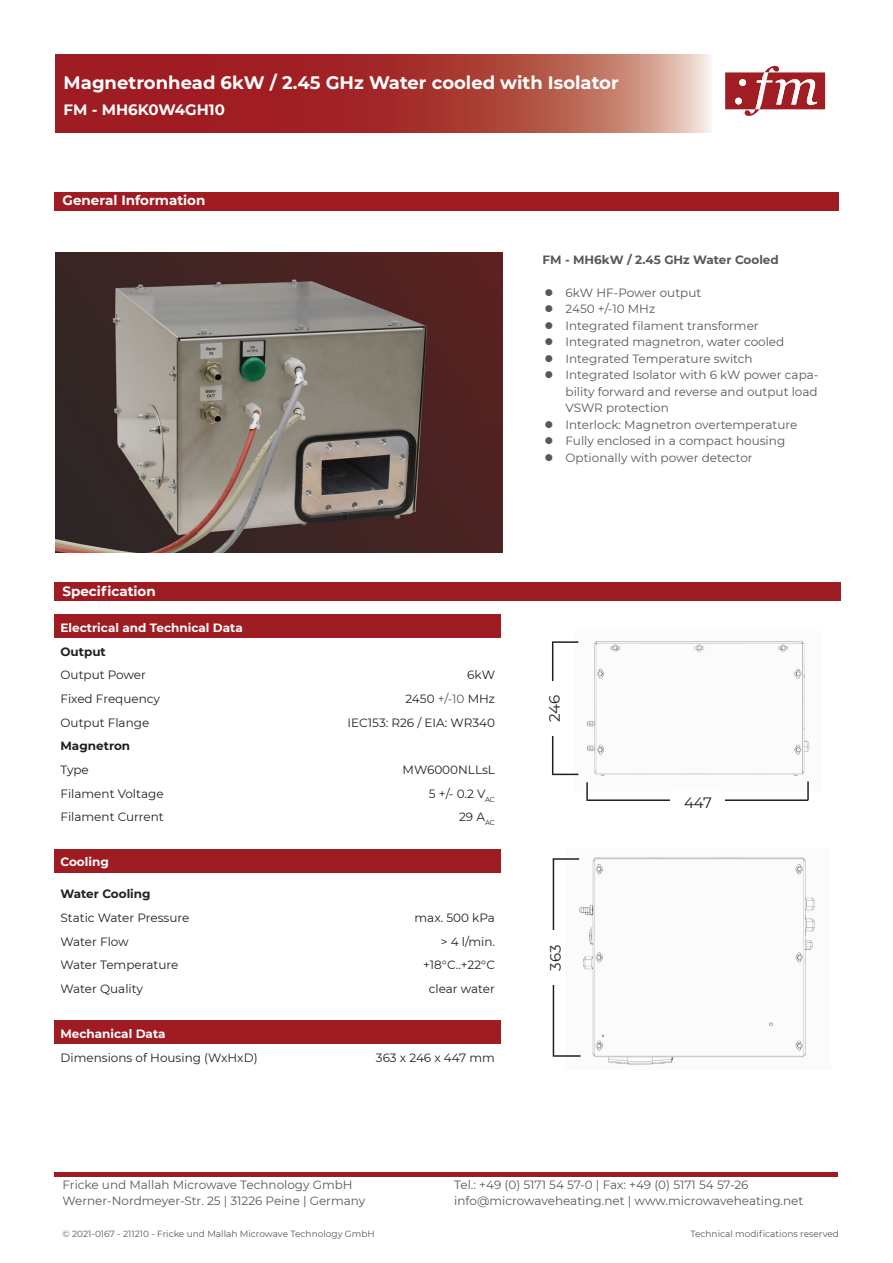
<style>
.page{position:relative;width:893px;height:1263px;background:#fff}
.page>*{position:absolute;margin:0;border:0;box-sizing:border-box;transform-origin:0 0}
.Headline_Category{font:700 18px "Montserrat";color:#fff}
.Headline_Category-2{font:700 15px "Montserrat";color:#fff}
.t1{font:15px "Montserrat";color:#231f20}
.Interrupter{font:700 13.5px "Montserrat";color:#fff}
.t2{font:12px/16.5px "Montserrat";color:#57585a}
.t3{font:12px "Montserrat";color:#231f20}
.t4{font:700 12px "Montserrat";color:#fff}
.Text_8R{font:700 12px "Montserrat";color:#57585a}
.t5{font:700 12px "Montserrat";color:#231f20}
.Text_6R{font:9px "Montserrat";color:#57585a}
.s1{color:#57585a}
</style>
<div class="page">
<div style="left:54px;top:192px;width:784px;height:19px;background:#9f1c22"></div>
<svg style="left:725px;top:66px;width:101px;height:50px"></svg>
<div style="left:54px;top:1171px;width:783px;height:5px;background:#9f1c22"></div>
<svg style="left:55px;top:54px;width:656px;height:78px;background:#ad433f"></svg>
<img style="left:55px;top:252px;width:447px;height:300px">
<div style="left:54px;top:583px;width:786px;height:18px;background:#9f1c22"></div>
<div style="left:55px;top:615px;width:446px;height:23px;background:#9f1c22"></div>
<div style="left:55px;top:849px;width:446px;height:23px;background:#9f1c22"></div>
<div style="left:55px;top:1020px;width:446px;height:24px;background:#9f1c22"></div>
<img style="left:573px;top:641px;width:237px;height:135px">
<img style="left:579px;top:857px;width:236px;height:208px">
<hr style="left:552px;top:642px;width:1px;height:132px;background:#231f20">
<svg style="left:586px;top:782px;width:2px;height:19px"></svg>
<svg style="left:807px;top:781px;width:2px;height:19px"></svg>
<hr style="left:553px;top:859px;width:1px;height:198px;background:#231f20">
<hr style="left:588px;top:799px;width:220px;height:2px;background:#231f20">
<hr style="left:553px;top:858px;width:26px;height:2px;background:#231f20">
<svg style="left:552px;top:774px;width:26px;height:1px"></svg>
<hr style="left:552px;top:641px;width:26px;height:2px;background:#231f20">
<hr style="left:554px;top:1055px;width:27px;height:2px;background:#231f20">
<div style="left:543px;top:681px;width:19px;height:54px;background:#fff"></div>
<div style="left:544px;top:930px;width:19px;height:54px;background:#fff"></div>
<div style="left:671px;top:792px;width:54px;height:18px;background:#fff"></div>
<p class="Headline_Category" style="left:64px;top:69px;width:557px">Magnetronhead 6kW / 2.45 GHz Water cooled with Isolator</p>
<p class="Headline_Category-2" style="left:64px;top:99px;width:163px">FM - MH6K0W4GH10</p>
<p class="Interrupter" style="left:63px;top:191px;width:144px">General Information</p>
<p class="Interrupter" style="left:63px;top:581px;width:95px">Specification</p>
<p class="t4" style="left:61px;top:619px;width:184px">Electrical and Technical Data</p>
<p class="t5" style="left:61px;top:643px;width:47px">Output</p>
<p class="t3" style="left:61px;top:667px;width:87px">Output Power</p>
<p class="t3" style="left:467px;top:667px;width:29px">6kW</p>
<p class="t3" style="left:61px;top:691px;width:101px">Fixed Frequency</p>
<p class="t3" style="left:405px;top:691px;width:91px">2450 <span class="s1">+/-10</span> MHz</p>
<p class="t3" style="left:61px;top:714px;width:90px">Output Flange</p>
<p class="t3" style="left:348px;top:714px;width:149px">IEC153: R26 / EIA: WR340</p>
<p class="t5" style="left:61px;top:737px;width:71px">Magnetron</p>
<p class="t3" style="left:61px;top:761px;width:30px">Type</p>
<p class="t3" style="left:403px;top:761px;width:94px">MW6000NLLsL</p>
<p class="t3" style="left:61px;top:785px;width:105px">Filament Voltage</p>
<p class="t3" style="left:429px;top:785px;width:68px">5 +/- 0.2 V<sub>AC</sub></p>
<p class="t3" style="left:61px;top:809px;width:105px">Filament Current</p>
<p class="t3" style="left:459px;top:809px;width:37px">29 A<sub>AC</sub></p>
<p class="t4" style="left:61px;top:853px;width:50px">Cooling</p>
<p class="t5" style="left:61px;top:885px;width:92px">Water Cooling</p>
<p class="t3" style="left:61px;top:909px;width:130px">Static Water Pressure</p>
<p class="t3" style="left:415px;top:909px;width:82px">max. 500 kPa</p>
<p class="t3" style="left:61px;top:933px;width:70px">Water Flow</p>
<p class="t3" style="left:441px;top:933px;width:56px">&gt; 4 l/min.</p>
<p class="t3" style="left:61px;top:957px;width:119px">Water Temperature</p>
<p class="t3" style="left:423px;top:957px;width:73px">+18°C..+22°C</p>
<p class="t3" style="left:61px;top:980px;width:84px">Water Quality</p>
<p class="t3" style="left:429px;top:980px;width:68px">clear water</p>
<p class="t4" style="left:61px;top:1025px;width:107px">Mechanical Data</p>
<p class="t3" style="left:61px;top:1049px;width:199px">Dimensions of Housing (WxHxD)</p>
<p class="t3" style="left:376px;top:1049px;width:120px">363 x 246 x 447 mm</p>
<p class="Text_8R" style="left:543px;top:251px;width:238px">FM - MH6kW / 2.45 GHz Water Cooled</p>
<p class="t2" style="left:566px;top:284px;width:137px">6kW HF-Power output</p>
<p class="t2" style="left:566px;top:300px;width:91px">2450 +/-10 MHz</p>
<p class="t2" style="left:566px;top:317px;width:195px">Integrated filament transformer</p>
<p class="t2" style="left:566px;top:333px;width:220px">Integrated magnetron, water cooled</p>
<p class="t2" style="left:566px;top:350px;width:189px">Integrated Temperature switch</p>
<p class="t2" style="left:566px;top:366px;width:254px;text-align:justify">Integrated Isolator with 6 kW power capa&shy;bility forward and reverse and output load VSWR protection</p>
<p class="t2" style="left:566px;top:416px;width:233px">Interlock: Magnetron overtemperature</p>
<p class="t2" style="left:566px;top:432px;width:221px">Fully enclosed in a compact housing</p>
<p class="t2" style="left:566px;top:449px;width:189px">Optionally with power detector</p>
<p class="t1" style="left:544px;top:722px;width:29px;rotate:-90deg">246</p>
<p class="t1" style="left:545px;top:970px;width:28px;rotate:-90deg">363</p>
<p class="t1" style="left:684px;top:792px;width:29px">447</p>
<p class="t2" style="left:63px;top:1176px;width:304px">Fricke und Mallah Microwave Technology GmbH<br>Werner-Nordmeyer-Str. 25 | 31226 Peine | Germany</p>
<p class="t2" style="left:454px;top:1176px;width:351px">Tel.: +49 (0) 5171 54 57-0 | Fax: +49 (0) 5171 54 57-26 info@microwaveheating.net | www.microwaveheating.net</p>
<p class="Text_6R" style="left:63px;top:1227px;width:314px">© 2021-0167 - 211210 - Fricke und Mallah Microwave Technology GmbH</p>
<p class="Text_6R" style="left:690px;top:1228px;width:150px">Technical modifications reserved</p>
</div>
